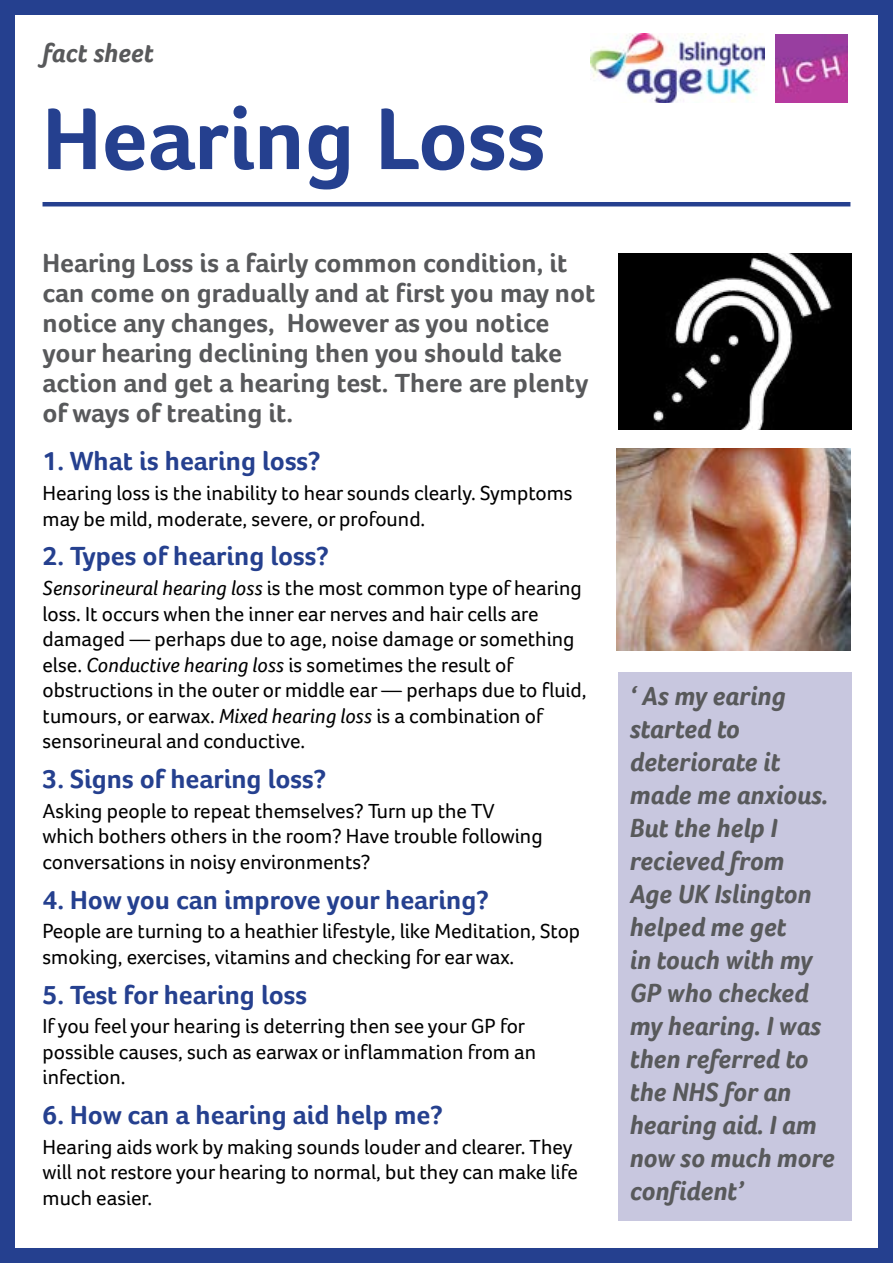
<style>
.page{position:relative;width:893px;height:1263px;background:#fff}
.page>*{position:absolute;margin:0;border:0;box-sizing:border-box;transform-origin:0 0}
.t1{font:700 90px "Foco Age UK";color:#25408f}
.t2{font:700 27px/30px "Foco Age UK";color:#58595b}
.t3{font:italic 700 27px/33px "Foco Age UK";color:#58595b}
.t4{font:700 27px "Foco Age UK";color:#25408f}
.t5{font:21px/25.5px "Foco Age UK";color:#000}
.s1{font-style:italic}
</style>
<div class="page">
<div style="left:0;top:0;width:893px;height:1263px;border:15px solid #25408f"></div>
<div style="left:618px;top:672px;width:234px;height:548px;background:#c8c7df"></div>
<img style="left:590px;top:33px;width:174px;height:69px">
<img style="left:617px;top:449px;width:233px;height:202px">
<img style="left:776px;top:34px;width:71px;height:68px">
<hr style="left:43px;top:202px;width:807px;height:4px;background:#25408f">
<img style="left:618px;top:253px;width:234px;height:176px">
<p class="t3" style="left:43px;top:36px;width:113px">fact sheet</p>
<h1 class="t1" style="left:43px;top:86px;width:505px">Hearing Loss</h1>
<p class="t2" style="left:43px;top:248px;width:554px">Hearing Loss is a fairly common condition, it can come on gradually and at first you may not notice any changes, However as you notice your hearing declining then you should take action and get a hearing test. There are plenty of ways of treating it.</p>
<p class="t4" style="left:43px;top:445px;width:280px">1. What is hearing loss?</p>
<p class="t5" style="left:43px;top:480px;width:532px">Hearing loss is the inability to hear sounds clearly. Symptoms may be mild, moderate, severe, or profound.</p>
<p class="t4" style="left:43px;top:540px;width:288px">2. Types of hearing loss?</p>
<p class="t5" style="left:43px;top:575px;width:546px"><span class="s1">Sensorineural hearing loss</span> is the most common type of hearing loss. It occurs when the inner ear nerves and hair cells are damaged — perhaps due to age, noise damage or something else. <span class="s1">Conductive hearing loss</span> is sometimes the result of obstructions in the outer or middle ear — perhaps due to fluid, tumours, or earwax. <span class="s1">Mixed hearing loss</span> is a combination of sensorineural and conductive.</p>
<p class="t4" style="left:43px;top:763px;width:285px">3. Signs of hearing loss?</p>
<p class="t5" style="left:43px;top:798px;width:502px">Asking people to repeat themselves? Turn up the TV which bothers others in the room? Have trouble following conversations in noisy environments?</p>
<p class="t4" style="left:43px;top:883px;width:448px">4. How you can improve your hearing?</p>
<p class="t5" style="left:43px;top:918px;width:539px">People are turning to a heathier lifestyle, like Meditation, Stop smoking, exercises, vitamins and checking for ear wax.</p>
<p class="t4" style="left:43px;top:978px;width:266px">5. Test for hearing loss</p>
<p class="t5" style="left:43px;top:1013px;width:495px">If you feel your hearing is deterring then see your GP for possible causes, such as earwax or inflammation from an infection.</p>
<p class="t4" style="left:43px;top:1099px;width:402px">6. How can a hearing aid help me?</p>
<p class="t5" style="left:43px;top:1134px;width:537px">Hearing aids work by making sounds louder and clearer. They will not restore your hearing to normal, but they can make life much easier.</p>
<p class="t3" style="left:630px;top:679px;width:207px">‘ As my earing started to deteriorate it made me anxious.<br>But the help I recieved from<br>Age UK Islington helped me get<br>in touch with my<br>GP who checked my hearing. I was then referred to the NHS for an hearing aid. I am now so much more confident’</p>
</div>
